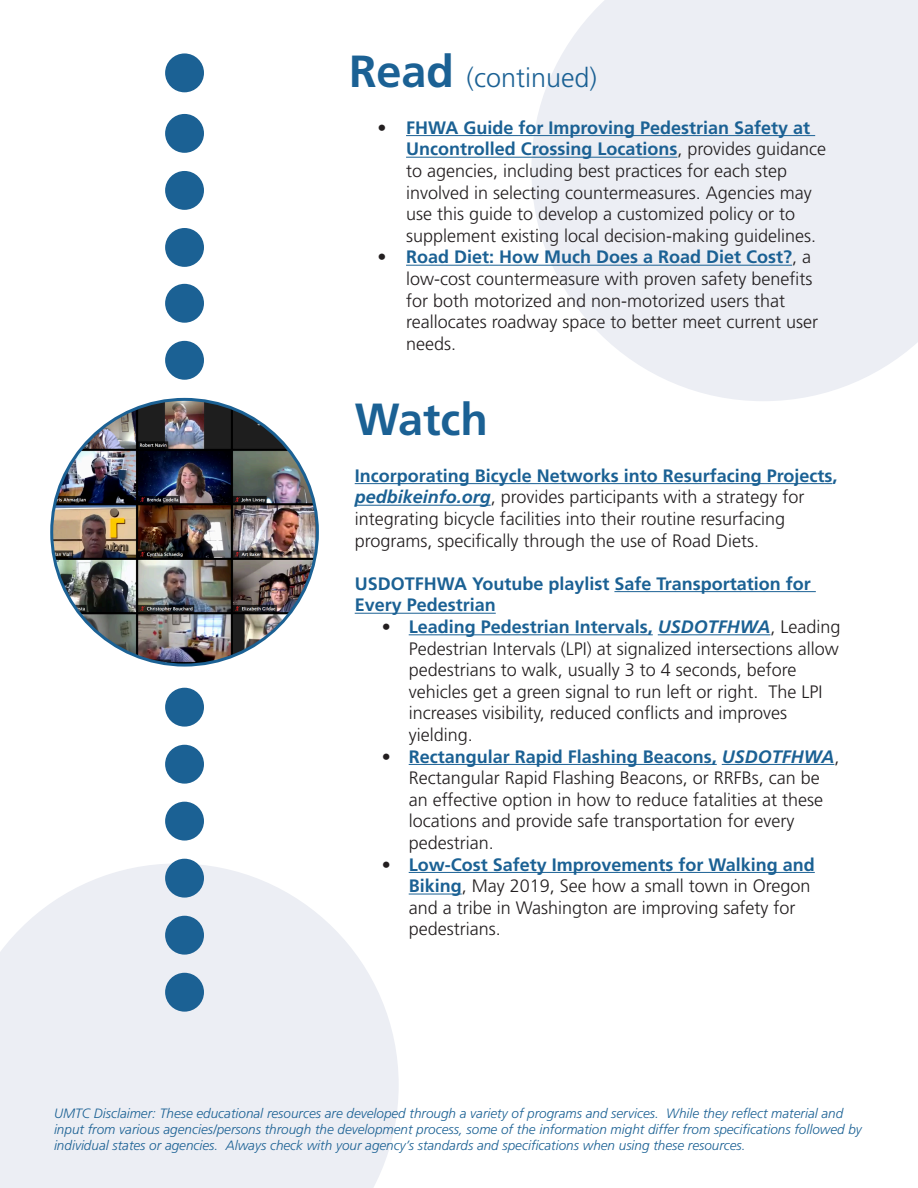
<style>
.page{position:relative;width:918px;height:1188px;background:#fff}
.page>*{position:absolute;margin:0;border:0;box-sizing:border-box;transform-origin:0 0}
.t1{font:700 45px "Frutiger LT Std";color:#1b6194}
.t2{font:300 27px "Frutiger LT Std";color:#1b6194}
.t3{font:300 18px/21.6px "Frutiger LT Std";color:#231f20}
.t4{font:700 18px/21.6px "Frutiger LT Std";color:#1b6194}
.t5{font:italic 300 13.5px/16.2px "Frutiger LT Std";color:#1b6194}
.s1{font-weight:700;font-size:45px}
.s2{font-weight:700}
.s3{font-weight:700;color:#1b6194}
.s4{font-weight:700;font-style:italic;color:#1b6194}
</style>
<div class="page">
<svg style="left:531px;top:0;width:387px;height:401px;background:#eeeff5"></svg>
<div style="left:165px;top:53px;width:39px;height:39px;background:#1b6194;border-radius:50%"></div>
<svg style="left:0;top:863px;width:399px;height:325px;background:#eef0f5"></svg>
<div style="left:165px;top:284px;width:39px;height:39px;background:#1b6194;border-radius:50%"></div>
<div style="left:165px;top:341px;width:39px;height:39px;background:#1b6194;border-radius:50%"></div>
<div style="left:165px;top:802px;width:39px;height:39px;background:#1b6194;border-radius:50%"></div>
<div style="left:165px;top:859px;width:39px;height:39px;background:#1b6194;border-radius:50%"></div>
<hr style="left:406px;top:135px;width:409px;height:1px;background:#1b6194">
<hr style="left:406px;top:157px;width:271px;height:1px;background:#1b6194">
<hr style="left:406px;top:265px;width:386px;height:1px;background:#1b6194">
<img style="left:52px;top:399px;width:265px;height:266px;border-radius:133px">
<hr style="left:355px;top:483px;width:477px;height:1px;background:#1b6194">
<hr style="left:355px;top:505px;width:136px;height:1px;background:#1b6194">
<hr style="left:614px;top:591px;width:202px;height:1px;background:#1b6194">
<hr style="left:355px;top:613px;width:141px;height:1px;background:#1b6194">
<hr style="left:409px;top:634px;width:244px;height:1px;background:#1b6194">
<hr style="left:658px;top:634px;width:112px;height:1px;background:#1b6194">
<hr style="left:409px;top:764px;width:308px;height:1px;background:#1b6194">
<hr style="left:722px;top:764px;width:112px;height:1px;background:#1b6194">
<hr style="left:409px;top:872px;width:406px;height:1px;background:#1b6194">
<hr style="left:409px;top:894px;width:53px;height:1px;background:#1b6194">
<div style="left:165px;top:916px;width:39px;height:39px;background:#1b6194;border-radius:50%"></div>
<div style="left:165px;top:973px;width:39px;height:39px;background:#1b6194;border-radius:50%"></div>
<div style="left:165px;top:114px;width:39px;height:39px;background:#1b6194;border-radius:50%"></div>
<div style="left:165px;top:171px;width:39px;height:39px;background:#1b6194;border-radius:50%"></div>
<div style="left:165px;top:228px;width:39px;height:39px;background:#1b6194;border-radius:50%"></div>
<div style="left:165px;top:688px;width:39px;height:39px;background:#1b6194;border-radius:50%"></div>
<div style="left:165px;top:745px;width:39px;height:39px;background:#1b6194;border-radius:50%"></div>
<p class="t2" style="left:349px;top:63px;width:250px"><span class="s1">Read</span> (continued)</p>
<p class="t3" style="left:406px;top:117px;width:422px;text-indent:-28px"><span class="s2">•</span> <span class="s3">FHWA Guide for Improving Pedestrian Safety at Uncontrolled Crossing Locations</span>, provides guidance to agencies, including best practices for each step involved in selecting countermeasures. Agencies may use this guide to develop a customized policy or to supplement existing local decision-making guidelines.</p>
<p class="t3" style="left:406px;top:247px;width:414px;text-indent:-28px">• <span class="s3">Road Diet: How Much Does a Road Diet Cost?</span>, a low-cost countermeasure with proven safety benefits for both motorized and non-motorized users that reallocates roadway space to better meet current user needs.</p>
<p class="t1" style="left:355px;top:393px;width:135px">Watch</p>
<p class="t3" style="left:355px;top:465px;width:484px"><span class="s3">Incorporating Bicycle Networks into Resurfacing Projects, </span><span class="s4">pedbikeinfo.org</span>, provides participants with a strategy for integrating bicycle facilities into their routine resurfacing programs, specifically through the use of Road Diets.</p>
<p class="t4" style="left:355px;top:573px;width:458px">USDOTFHWA Youtube playlist Safe Transportation for<br>Every Pedestrian</p>
<p class="t3" style="left:409px;top:616px;width:433px;text-indent:-27px">• <span class="s3">Leading Pedestrian Intervals,</span> <span class="s4">USDOTFHWA</span>, Leading Pedestrian Intervals (LPI) at signalized intersections allow pedestrians to walk, usually 3 to 4 seconds, before vehicles get a green signal to run left or right. The LPI increases visibility, reduced conflicts and improves yielding.</p>
<p class="t3" style="left:409px;top:746px;width:432px;text-indent:-27px">• <span class="s3">Rectangular Rapid Flashing Beacons,</span> <span class="s4">USDOTFHWA</span>, Rectangular Rapid Flashing Beacons, or RRFBs, can be an effective option in how to reduce fatalities at these locations and provide safe transportation for every pedestrian.</p>
<p class="t3" style="left:409px;top:854px;width:408px;text-indent:-27px">• <span class="s3">Low-Cost Safety Improvements for Walking and Biking</span>, May 2019, See how a small town in Oregon and a tribe in Washington are improving safety for pedestrians.</p>
<p class="t5" style="left:54px;top:1105px;width:809px">UMTC Disclaimer: These educational resources are developed through a variety of programs and services. While they reflect material and input from various agencies/persons through the development process, some of the information might differ from specifications followed by individual states or agencies. Always check with your agency’s standards and specifications when using these resources.</p>
</div>
